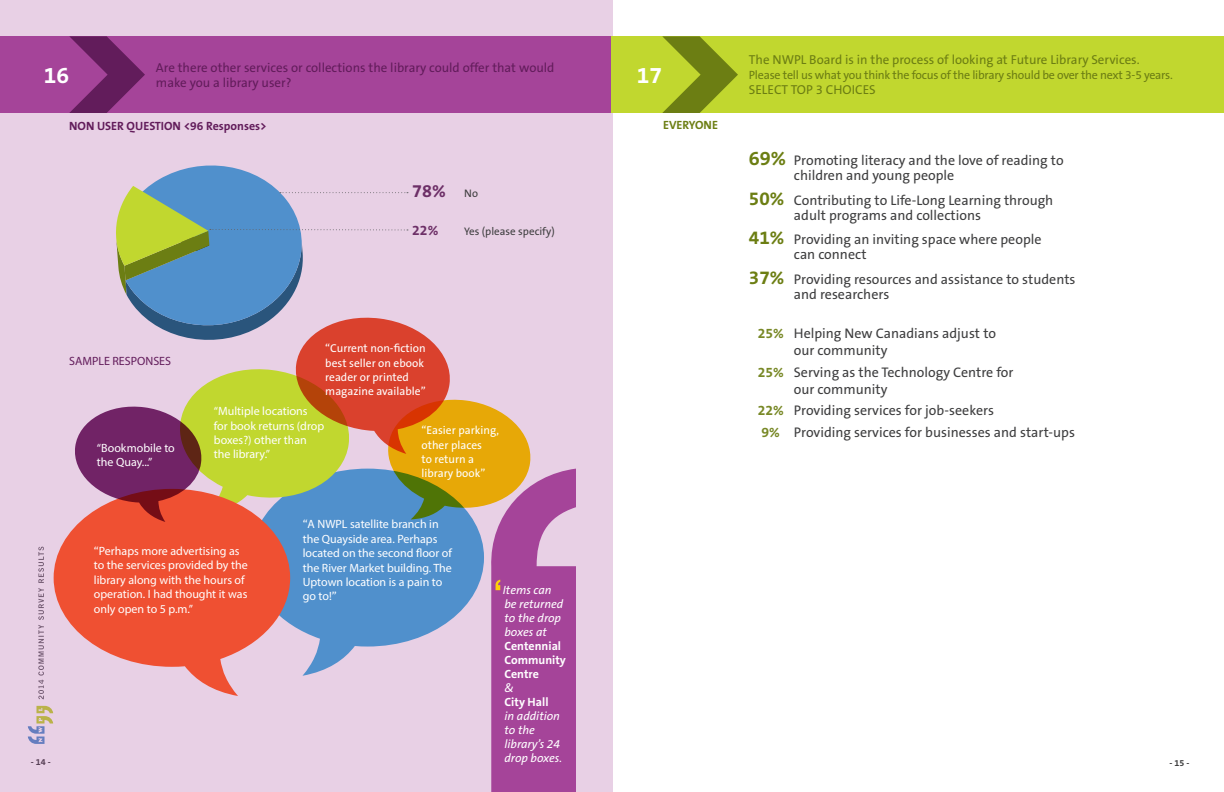
<style>
.page{position:relative;width:1224px;height:792px;background:#fff}
.page>*{position:absolute;margin:0;border:0;box-sizing:border-box;transform-origin:0 0}
.t1{font:700 23px "The Sans B7";color:#fff}
.t2{font:700 18px "The Sans B7";color:#6d2f67}
.t3{font:14px/15px "The Sans B5 Plain";color:#3e3e3f}
.t4{font:700 14px "The Sans B7";color:#6d2f67}
.TOC1{font:13px "The Sans B5 Plain";color:#621c5b}
.t5{font:13px "The Sans B5 Plain";color:#6c7e13}
.t6{font:12px/14.4px "Myriad Pro";color:#fff}
.t7{font:italic 12px/14px "The Sans B5 Plain";color:#fff}
.t8{font:12px "The Sans B5 Plain";letter-spacing:-.02em;color:#6c7e13}
.t9{font:700 12px "The Sans B7";color:#621c5b}
.t10{font:12px "Myriad Pro";color:#621c5b}
.t11{font:700 12px "The Sans B7";color:#6c7e13}
.t12{font:11.5px/14.3px "The Sans B5 Plain";color:#fff}
.t13{font:11px "The Sans B5 Plain";color:#3e3e3f}
.t14{font:700 9px "The Sans B7";color:#3e3e3f}
.s1{font-family:"The Sans B5 Plain";font-weight:400;font-size:11px;color:#3e3e3f}
.s2{font-family:"The Sans B7";font-weight:700;font-size:20px;color:#6c7e13}
.s3{font-family:"The Sans B7";font-weight:700;font-size:19px;color:#6c7e13}
.s4{font-family:"The Sans B7";font-weight:700;color:#788826}
.s5{font-family:"The Sans B5 Plain";font-size:11.5px}
.s6{font-family:"The Sans B7";font-weight:700;font-style:normal}
</style>
<div class="page">
<div style="left:0;top:0;width:613px;height:792px;background:#e8d0e5"></div>
<div style="left:0;top:36px;width:613px;height:77px;background:#a54499"></div>
<svg style="left:69px;top:36px;width:76px;height:77px"></svg>
<svg style="left:54px;top:530px;width:18px;height:96px;fill:#ef5032"></svg>
<div style="left:612px;top:36px;width:612px;height:77px;background:#c1d72f"></div>
<svg style="left:662px;top:36px;width:76px;height:77px"></svg>
<svg style="left:72px;top:165px;width:504px;height:627px"></svg>
<p class="t1" style="left:44px;top:63px;width:27px">16</p>
<p class="TOC1" style="left:156px;top:60px;width:400px">Are there other services or collections the library could offer that would</p>
<p class="TOC1" style="left:156px;top:76px;width:137px">make you a library user?</p>
<p class="t1" style="left:637px;top:63px;width:27px">17</p>
<p class="t9" style="left:69px;top:119px;width:199px">NON USER QUESTION &lt;96 Responses&gt;</p>
<p class="t11" style="left:663px;top:119px;width:56px">EVERYONE</p>
<p class="t2" style="left:412px;top:182px;width:67px">78% <span class="s1">No</span></p>
<p class="t4" style="left:412px;top:223px;width:28px">22%</p>
<p class="t13" style="left:464px;top:226px;width:92px">Yes (please specify)</p>
<p class="t10" style="left:69px;top:354px;width:103px">SAMPLE RESPONSES</p>
<p class="t6" style="left:97px;top:440px;width:79px">“Bookmobile to the Quay...”</p>
<p class="t12" style="left:325px;top:342px;width:102px">“Current non-fiction best seller on ebook reader or printed magazine available”</p>
<p class="t6" style="left:214px;top:404px;width:112px">“Multiple locations for book returns (drop boxes?) other than the library.”</p>
<p class="t12" style="left:422px;top:424px;width:79px">“Easier parking, other places<br>to return a library book”</p>
<p class="t5" style="left:749px;top:53px;width:392px">The NWPL Board is in the process of looking at Future Library Services.</p>
<p class="t8" style="left:749px;top:68px;width:425px">Please tell us what you think the focus of the library should be over the next 3-5 years.</p>
<p class="t5" style="left:749px;top:83px;width:128px">SELECT TOP 3 CHOICES</p>
<p class="t3" style="left:794px;top:153px;width:271px;text-indent:-45px"><span class="s2">69%</span> Promoting literacy and the love of reading to children and young people</p>
<p class="t3" style="left:794px;top:193px;width:261px;text-indent:-45px"><span class="s3">50%</span> Contributing to Life-Long Learning through adult programs and collections</p>
<p class="t3" style="left:794px;top:232px;width:249px;text-indent:-45px"><span class="s3">41%</span> Providing an inviting space where people can connect</p>
<p class="t3" style="left:794px;top:272px;width:283px;text-indent:-45px"><span class="s3">37%</span> Providing resources and assistance to students and researchers</p>
<p class="t3" style="left:794px;top:325px;width:204px;line-height:17px;text-indent:-36px"><span class="s4">25%</span> Helping New Canadians adjust to our community</p>
<p class="t3" style="left:794px;top:364px;width:221px;line-height:17px;text-indent:-36px"><span class="s4">25%</span> Serving as the Technology Centre for our community</p>
<p class="t3" style="left:758px;top:403px;width:238px"><span class="s4">22%</span> Providing services for job-seekers</p>
<p class="t3" style="left:762px;top:425px;width:315px"><span class="s4">9%</span> Providing services for businesses and start-ups</p>
<p class="t6" style="left:303px;top:517px;width:151px"><span class="s5">“</span>A NWPL satellite branch in the Quayside area. Perhaps located on the second floor of the River Market building. The<br>Uptown location is a pain to go to!<span class="s5">”</span></p>
<p class="t6" style="left:94px;top:544px;width:155px"><span class="s5">“</span>Perhaps more advertising as to the services provided by the library along with the hours of operation. I had thought it was only open to 5 p.m.”</p>
<p class="t7" style="left:503px;top:584px;width:65px">Items can be returned to the drop boxes at<br><span class="s6">Centennial<br>Community<br>Centre<br></span>&amp;<br><span class="s6">City Hall<br></span>in addition to the library’s 24 drop boxes.</p>
<p class="t14" style="left:31px;top:757px;width:21px">- 14 -</p>
<p class="t14" style="left:1170px;top:758px;width:21px">- 15 -</p>
</div>
